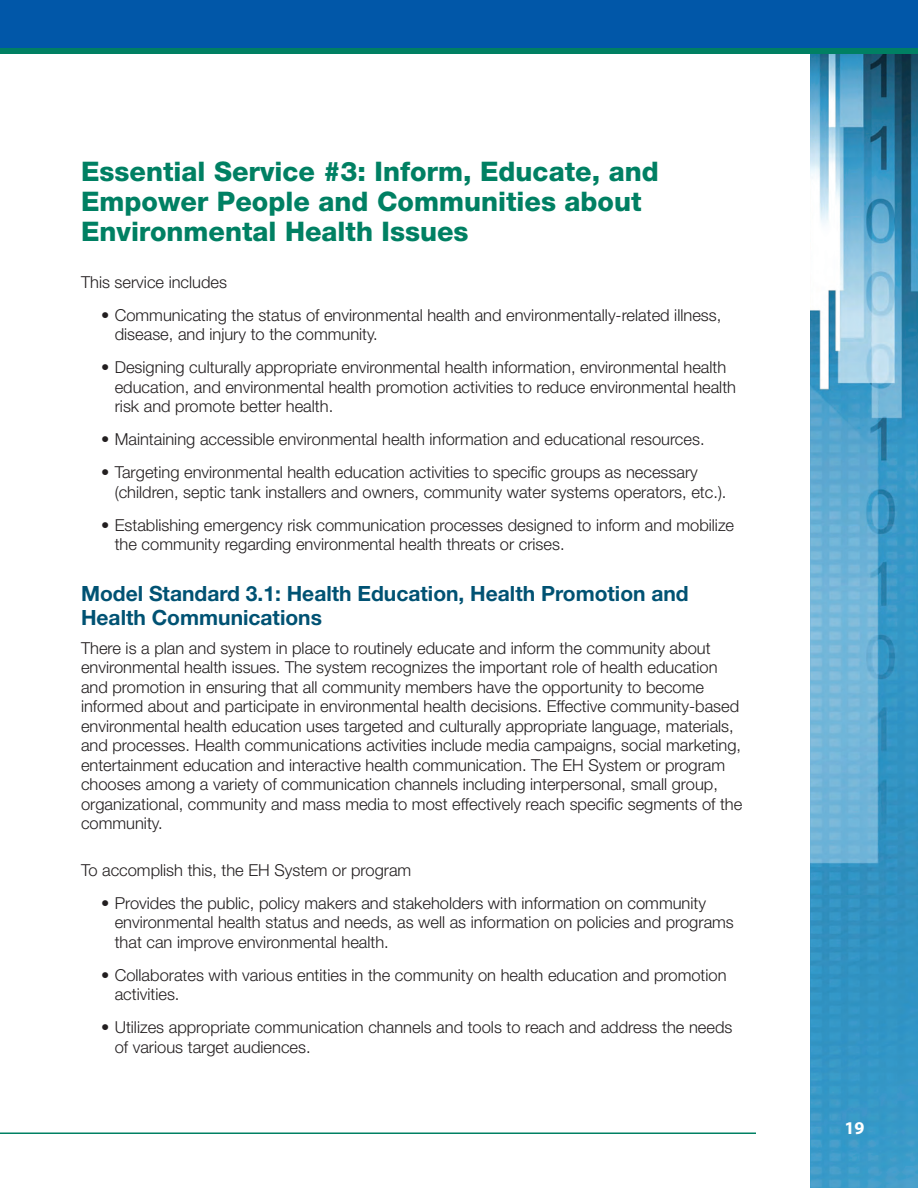
<style>
.page{position:relative;width:918px;height:1188px;background:#fff}
.page>*{position:absolute;margin:0;border:0;box-sizing:border-box;transform-origin:0 0}
.H2_-_Header_2{font:800 27px/30px "Helvetica Neue LT Std";color:#008063}
.H3_-_Header_3{font:700 21px/24px "Helvetica Neue LT Std";color:#005273}
.t1{font:700 18px "Myriad Pro";color:#fff}
.P_-_Body_Text{font:300 16.5px/19.5px "Helvetica Neue LT Std";color:#231f20}
</style>
<div class="page">
<img style="left:810px;top:54px;width:108px;height:1134px">
<div style="left:0;top:0;width:918px;height:53px;background:#0157a8"></div>
<div style="left:0;top:48px;width:918px;height:6px;background:#008063"></div>
<hr style="left:0;top:1132px;width:756px;height:2px;background:#008063">
<p class="H2_-_Header_2" style="left:81px;top:157px;width:579px">Essential Service #3: Inform, Educate, and<br>Empower People and Communities about<br>Environmental Health Issues</p>
<p class="P_-_Body_Text" style="left:81px;top:272px;width:148px">This service includes</p>
<p class="P_-_Body_Text" style="left:115px;top:305px;width:608px;text-indent:-14px">• Communicating the status of environmental health and environmentally-related illness, disease, and injury to the community.</p>
<p class="P_-_Body_Text" style="left:115px;top:357px;width:623px;text-indent:-14px">• Designing culturally appropriate environmental health information, environmental health education, and environmental health promotion activities to reduce environmental health risk and promote better health.</p>
<p class="P_-_Body_Text" style="left:101px;top:429px;width:602px">• Maintaining accessible environmental health information and educational resources.</p>
<p class="P_-_Body_Text" style="left:115px;top:462px;width:610px;text-indent:-14px">• Targeting environmental health education activities to specific groups as necessary (children, septic tank installers and owners, community water systems operators, etc.).</p>
<p class="P_-_Body_Text" style="left:115px;top:515px;width:621px;text-indent:-14px">• Establishing emergency risk communication processes designed to inform and mobilize the community regarding environmental health threats or crises.</p>
<p class="H3_-_Header_3" style="left:81px;top:581px;width:609px">Model Standard 3.1: Health Education, Health Promotion and<br>Health Communications</p>
<p class="P_-_Body_Text" style="left:81px;top:638px;width:663px">There is a plan and system in place to routinely educate and inform the community about environmental health issues. The system recognizes the important role of health education and promotion in ensuring that all community members have the opportunity to become informed about and participate in environmental health decisions. Effective community-based environmental health education uses targeted and culturally appropriate language, materials, and processes. Health communications activities include media campaigns, social marketing, entertainment education and interactive health communication. The EH System or program chooses among a variety of communication channels including interpersonal, small group, organizational, community and mass media to most effectively reach specific segments of the community.</p>
<p class="P_-_Body_Text" style="left:81px;top:860px;width:332px">To accomplish this, the EH System or program</p>
<p class="P_-_Body_Text" style="left:115px;top:893px;width:621px;text-indent:-14px">• Provides the public, policy makers and stakeholders with information on community environmental health status and needs, as well as information on policies and programs that can improve environmental health.</p>
<p class="P_-_Body_Text" style="left:115px;top:965px;width:613px;text-indent:-14px">• Collaborates with various entities in the community on health education and promotion activities.</p>
<p class="P_-_Body_Text" style="left:115px;top:1017px;width:619px;text-indent:-14px">• Utilizes appropriate communication channels and tools to reach and address the needs of various target audiences.</p>
<p class="t1" style="left:844px;top:1118px;width:21px">19</p>
</div>
